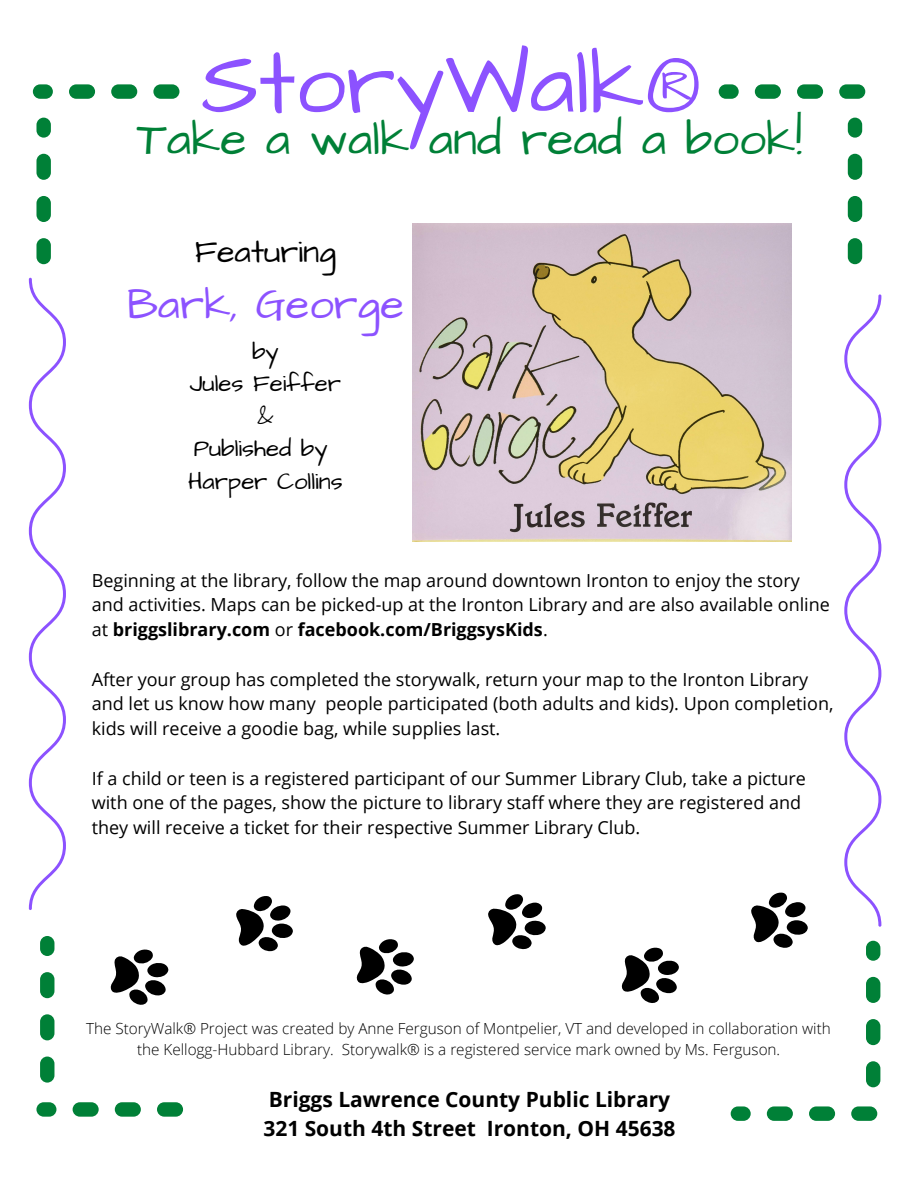
<style>
.page{position:relative;width:918px;height:1188px;background:#fff}
.page>*{position:absolute;margin:0;border:0;box-sizing:border-box;transform-origin:0 0}
.t1{font:90px "Architects Daughter";color:#8c52ff}
.t2{font:48px "Architects Daughter";color:#008037}
.t3{font:43.5px "Architects Daughter";color:#8c52ff}
.t4{font:32.4px "Architects Daughter";color:#000}
.t5{font:24px "Architects Daughter";color:#000}
.t6{font:700 21px "Open Sans";color:#000}
.t7{font:18px/24.8px "Open Sans";color:#000}
.t8{font:300 15.3px/21px "Open Sans";color:#000;text-align:center}
.s1{font-weight:700}
</style>
<div class="page">
<img style="left:412px;top:223px;width:379px;height:319px">
<svg style="left:69px;top:84px;width:111px;height:15px"></svg>
<div style="left:33px;top:84px;width:20px;height:15px;background:#008037;border-radius:7px"></div>
<svg style="left:755px;top:84px;width:111px;height:15px"></svg>
<div style="left:719px;top:84px;width:20px;height:15px;background:#008037;border-radius:7px"></div>
<svg style="left:767px;top:1106px;width:111px;height:15px"></svg>
<div style="left:731px;top:1106px;width:20px;height:15px;background:#008037;border-radius:7px"></div>
<svg style="left:73px;top:1102px;width:111px;height:15px"></svg>
<div style="left:36px;top:1102px;width:20px;height:15px;background:#008037;border-radius:7px"></div>
<svg style="left:848px;top:154px;width:14px;height:111px"></svg>
<div style="left:848px;top:118px;width:14px;height:20px;background:#008037;border-radius:7px"></div>
<svg style="left:36px;top:154px;width:15px;height:111px"></svg>
<div style="left:36px;top:118px;width:15px;height:20px;background:#008037;border-radius:7px"></div>
<svg style="left:40px;top:972px;width:14px;height:111px"></svg>
<div style="left:40px;top:936px;width:14px;height:20px;background:#008037;border-radius:7px"></div>
<svg style="left:866px;top:977px;width:14px;height:111px"></svg>
<div style="left:866px;top:941px;width:14px;height:20px;background:#008037;border-radius:7px"></div>
<svg style="left:621px;top:947px;width:58px;height:56px"></svg>
<svg style="left:236px;top:896px;width:57px;height:56px"></svg>
<svg style="left:110px;top:949px;width:59px;height:56px"></svg>
<svg style="left:488px;top:894px;width:58px;height:56px"></svg>
<svg style="left:356px;top:939px;width:58px;height:56px"></svg>
<svg style="left:751px;top:892px;width:57px;height:56px"></svg>
<svg style="left:844px;top:294px;width:37px;height:633px"></svg>
<svg style="left:29px;top:278px;width:37px;height:632px"></svg>
<p class="t1" style="left:201px;top:23px;width:502px">StoryWalk®</p>
<p class="t2" style="left:137px;top:107px;width:667px">Take a walk and read a book!</p>
<p class="t4" style="left:195px;top:230px;width:143px">Featuring</p>
<p class="t3" style="left:127px;top:275px;width:278px">Bark, George</p>
<p class="t5" style="left:252px;top:335px;width:28px">by</p>
<p class="t5" style="left:190px;top:368px;width:153px">Jules Feiffer</p>
<p class="t5" style="left:257px;top:400px;width:18px">&amp;</p>
<p class="t5" style="left:194px;top:433px;width:135px">Published by</p>
<p class="t5" style="left:188px;top:465px;width:156px">Harper Collins</p>
<p class="t7" style="left:92px;top:567px;width:740px">Beginning at the library, follow the map around downtown Ironton to enjoy the story and activities. Maps can be picked-up at the Ironton Library and are also available online at <span class="s1">briggslibrary.com</span> or <span class="s1">facebook.com/BriggsysKids</span>.</p>
<p class="t7" style="left:92px;top:666px;width:743px">After your group has completed the storywalk, return your map to the Ironton Library and let us know how many people participated (both adults and kids). Upon completion, kids will receive a goodie bag, while supplies last.</p>
<p class="t7" style="left:92px;top:765px;width:716px">If a child or teen is a registered participant of our Summer Library Club, take a picture with one of the pages, show the picture to library staff where they are registered and they will receive a ticket for their respective Summer Library Club.</p>
<p class="t8" style="left:86px;top:1018px;width:746px">The StoryWalk® Project was created by Anne Ferguson of Montpelier, VT and developed in collaboration with the Kellogg-Hubbard Library. Storywalk® is a registered service mark owned by Ms. Ferguson.</p>
<p class="t6" style="left:269px;top:1085px;width:403px">Briggs Lawrence County Public Library</p>
<p class="t6" style="left:263px;top:1114px;width:414px">321 South 4th Street Ironton, OH 45638</p>
</div>
